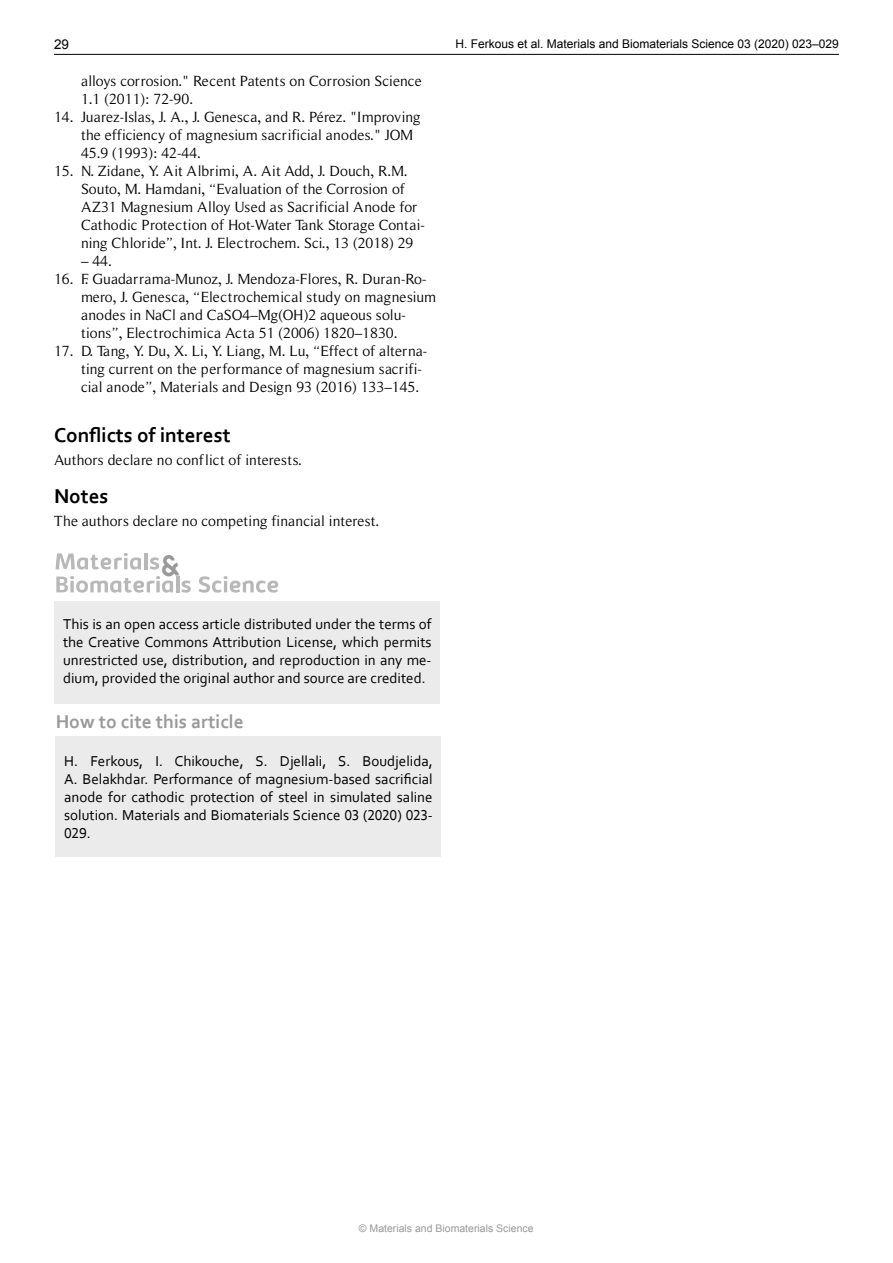
<style>
.page{position:relative;width:893px;height:1263px;background:#fff}
.page>*{position:absolute;margin:0;border:0;box-sizing:border-box;transform-origin:0 0}
.t1{font:700 29.25px "Quantify";color:#999}
.t2{font:700 21px "Corbel";color:#000}
.t3{font:700 19.5px "Corbel";color:#999}
.t4{font:15px/18px "Roman Serif";color:#000}
.t5{font:15px/18px "Corbel";color:#000;text-align:justify}
.t6{font:13.5px "Arial";color:#000}
.t7{font:12px "Arial";color:#000}
.t8{font:10.5px "Arial";color:#999}
</style>
<div class="page">
<hr style="left:54px;top:54px;width:785px;height:1px;background:#000">
<div style="left:55px;top:601px;width:385px;height:102px;background:#ebebeb"></div>
<div style="left:56px;top:737px;width:385px;height:120px;background:#ebebeb"></div>
<svg style="left:199px;top:576px;width:79px;height:17px"></svg>
<svg style="left:56px;top:553px;width:135px;height:40px"></svg>
<p class="t6" style="left:54px;top:36px;width:17px">29</p>
<p class="t7" style="left:455px;top:36px;width:385px">H. Ferkous et al. Materials and Biomaterials Science 03 (2020) 023–029</p>
<p class="t4" style="left:81px;top:72px;width:342px">alloys corrosion." Recent Patents on Corrosion Science<br>1.1 (2011): 72-90.</p>
<p class="t4" style="left:81px;top:108px;width:341px;text-indent:-27px">14. Juarez-Islas, J. A., J. Genesca, and R. Pérez. "Improving the efficiency of magnesium sacrificial anodes." JOM<br>45.9 (1993): 42-44.</p>
<p class="t4" style="left:81px;top:162px;width:345px;text-indent:-27px">15. N. Zidane, Y. Ait Albrimi, A. Ait Add, J. Douch, R.M.<br>Souto, M. Hamdani, “Evaluation of the Corrosion of AZ31 Magnesium Alloy Used as Sacrificial Anode for Cathodic Protection of Hot-Water Tank Storage Contai&shy;ning Chloride”, Int. J. Electrochem. Sci., 13 (2018) 29</p>
<p class="t4" style="left:81px;top:252px;width:32px">– 44.</p>
<p class="t4" style="left:81px;top:270px;width:357px;text-indent:-27px">16. F. Guadarrama-Munoz, J. Mendoza-Flores, R. Duran-Ro&shy;mero, J. Genesca, “Electrochemical study on magnesium anodes in NaCl and CaSO4–Mg(OH)2 aqueous solu&shy;tions”, Electrochimica Acta 51 (2006) 1820–1830.</p>
<p class="t4" style="left:81px;top:342px;width:348px;text-indent:-27px">17. D. Tang, Y. Du, X. Li, Y. Liang, M. Lu, “Effect of alterna&shy;ting current on the performance of magnesium sacrifi&shy;cial anode”, Materials and Design 93 (2016) 133–145.</p>
<h2 class="t2" style="left:54px;top:422px;width:178px">Conflicts of interest</h2>
<p class="t4" style="left:54px;top:450px;width:249px">Authors declare no conflict of interests.</p>
<h2 class="t2" style="left:54px;top:483px;width:56px">Notes</h2>
<p class="t4" style="left:54px;top:512px;width:327px">The authors declare no competing financial interest.</p>
<h1 class="t1" style="left:160px;top:551px;width:21px">&amp;</h1>
<p class="t5" style="left:63px;top:614px;width:370px">This is an open access article distributed under the terms of the Creative Commons Attribution License, which permits unrestricted use, distribution, and reproduction in any me&shy;dium, provided the original author and source are credited.</p>
<h3 class="t3" style="left:56px;top:709px;width:190px">How to cite this article</h3>
<p class="t5" style="left:64px;top:751px;width:370px">H. Ferkous, I. Chikouche, S. Djellali, S. Boudjelida, A. Belakhdar. Performance of magnesium-based sacrificial anode for cathodic protection of steel in simulated saline solution. Materials and Biomaterials Science 03 (2020) 023- 029.</p>
<p class="t8" style="left:359px;top:1221px;width:176px">© Materials and Biomaterials Science</p>
</div>
